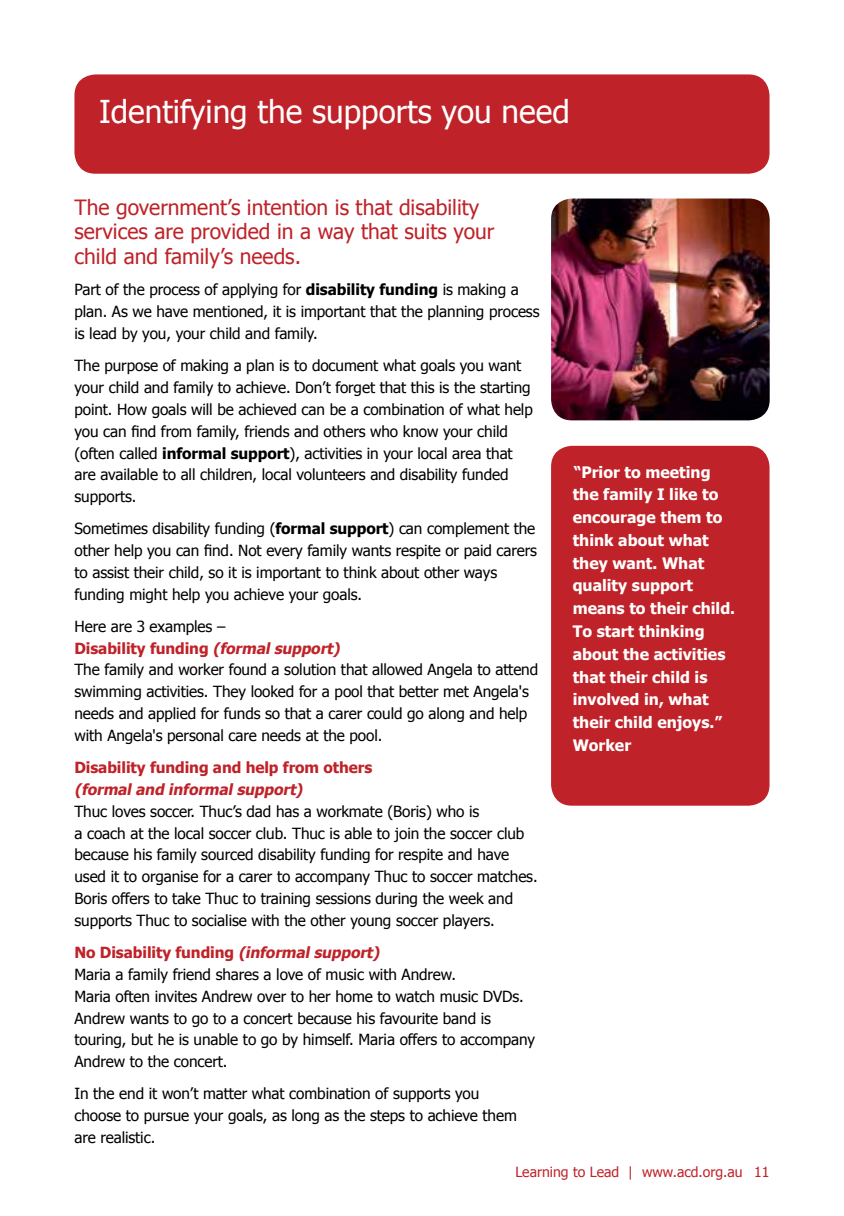
<style>
.page{position:relative;width:844px;height:1216px;background:#fff}
.page>*{position:absolute;margin:0;border:0;box-sizing:border-box;transform-origin:0 0}
.t1{font:31.5px "Tahoma";color:#fff}
.t2{font:21px/24.5px "Tahoma";color:#bf2228}
.t3{font:700 15.75px/22.8px "Tahoma";color:#fff}
.t4{font:15.4px/21.9px "Tahoma";letter-spacing:-.005em;color:#000}
.t5{font:700 15.4px "Tahoma";letter-spacing:-.005em;color:#bf2228}
.t6{font:italic 700 15.4px "Tahoma";color:#bf2228}
.t7{font:14px "Tahoma";color:#bf2228}
.s1{font-weight:700}
.s2{font-weight:700;color:#bf2228}
.s3{font-weight:700;font-style:italic;color:#bf2228}
</style>
<div class="page">
<div style="left:551px;top:446px;width:218px;height:359px;background:#bf2228;border-radius:21px"></div>
<div style="left:74px;top:74px;width:695px;height:100px;background:#bf2228;border-radius:21px"></div>
<img style="left:551px;top:198px;width:218px;height:222px">
<h1 class="t1" style="left:99px;top:91px;width:472px">Identifying the supports you need</h1>
<h2 class="t2" style="left:74px;top:194px;width:421px">The government’s intention is that disability services are provided in a way that suits your child and family’s needs.</h2>
<p class="t4" style="left:74px;top:278px;width:466px">Part of the process of applying for <span class="s1">disability funding</span> is making a plan. As we have mentioned, it is important that the planning process is lead by you, your child and family.</p>
<p class="t4" style="left:74px;top:354px;width:460px">The purpose of making a plan is to document what goals you want your child and family to achieve. Don’t forget that this is the starting point. How goals will be achieved can be a combination of what help you can find from family, friends and others who know your child (often called <span class="s1">informal support</span>), activities in your local area that are available to all children, local volunteers and disability funded supports.</p>
<p class="t4" style="left:74px;top:517px;width:464px">Sometimes disability funding (<span class="s1">formal support</span>) can complement the other help you can find. Not every family wants respite or paid carers to assist their child, so it is important to think about other ways funding might help you achieve your goals.</p>
<p class="t4" style="left:74px;top:614px;width:465px">Here are 3 examples –<br><span class="s2">Disability funding</span> <span class="s3">(formalsupport)<br></span>The family and worker found a solution that allowed Angela to attend swimming activities. They looked for a pool that better met Angela's needs and applied for funds so that a carer could go along and help with Angela's personal care needs at the pool.</p>
<p class="t5" style="left:74px;top:756px;width:299px">Disability funding and help from others</p>
<p class="t6" style="left:74px;top:778px;width:233px">(formaland informalsupport)</p>
<p class="t4" style="left:74px;top:799px;width:464px">Thuc loves soccer. Thuc’s dad has a workmate (Boris) who is<br>a coach at the local soccer club. Thuc is able to join the soccer club because his family sourced disability funding for respite and have used it to organise for a carer to accompany Thuc to soccer matches.<br>Boris offers to take Thuc to training sessions during the week and supports Thuc to socialise with the other young soccer players.</p>
<p class="t4" style="left:74px;top:940px;width:462px"><span class="s2">No Disability funding</span> <span class="s3">(informalsupport)<br></span>Maria a family friend shares a love of music with Andrew.<br>Maria often invites Andrew over to her home to watch music DVDs.<br>Andrew wants to go to a concert because his favourite band is touring, but he is unable to go by himself. Maria offers to accompany Andrew to the concert.</p>
<p class="t4" style="left:74px;top:1081px;width:444px">In the end it won’t matter what combination of supports you choose to pursue your goals, as long as the steps to achieve them are realistic.</p>
<p class="t3" style="left:572px;top:459px;width:164px">“Prior to meeting the family I like to encourage them to think about what they want. What quality support means to their child.<br>To start thinking about the activities that their child is involved in, what their child enjoys.”<br>Worker</p>
<p class="t7" style="left:515px;top:1162px;width:255px">Learning to Lead | www.acd.org.au 11</p>
</div>
